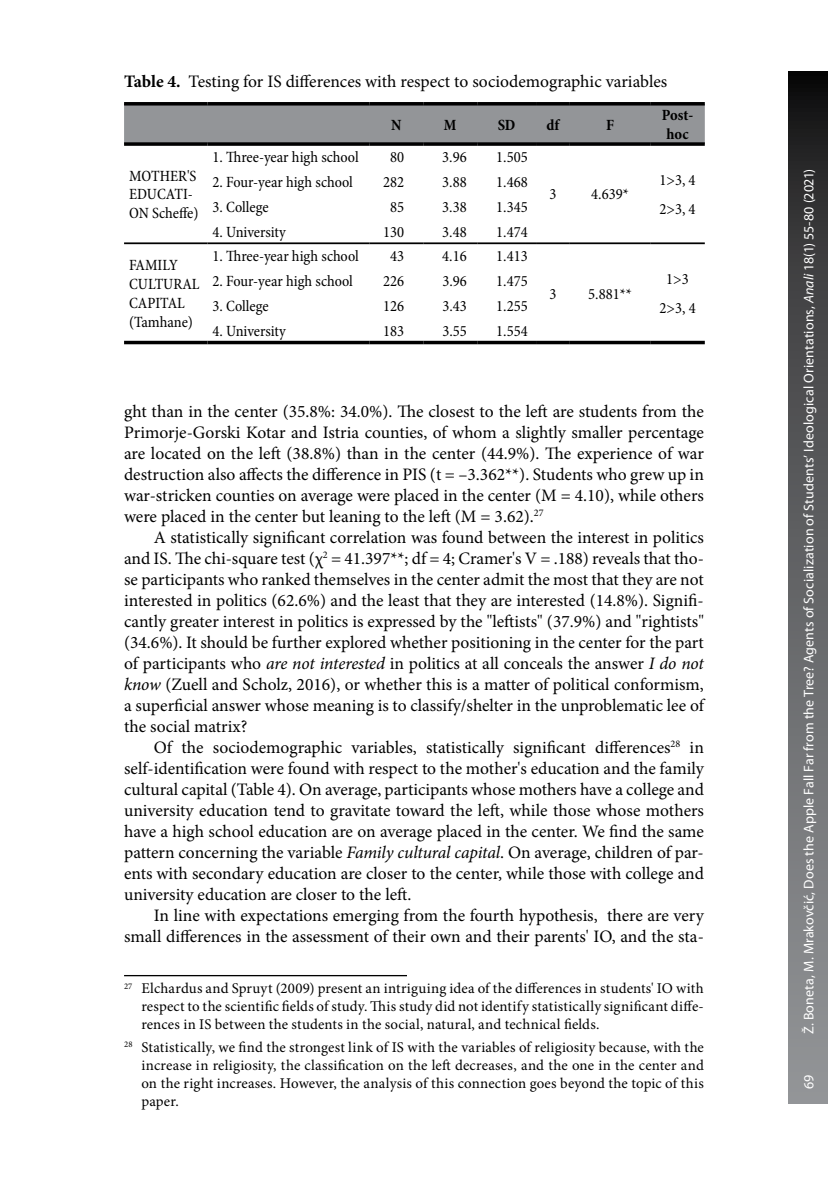
<style>
.page{position:relative;width:828px;height:1180px;background:#fff}
.page>*{position:absolute;margin:0;border:0;box-sizing:border-box;transform-origin:0 0}
.t1{font:17.5px/21px "Minion Pro";color:#000;text-align:justify}
.t2{font:condensed 15.75px/18.9px "Minion Pro";color:#000}
.t3{font:700 condensed 15.75px/18.9px "Minion Pro";color:#000}
.t4{font:14.88px/17.8px "Minion Pro";letter-spacing:.015em;color:#000;text-align:justify}
.t5{font:14px "Myriad Pro";letter-spacing:.005em;color:#fff}
.s1{font-weight:700}
.s2{font-style:italic}
</style>
<div class="page">
<svg style="left:788px;top:71px;width:40px;height:1032px;background:#5e5f61"></svg>
<hr style="left:124px;top:975px;width:283px;height:1px;background:#000">
<div style="left:124px;top:106px;width:580px;height:36px;background:#939598"></div>
<svg style="left:124px;top:102px;width:83px;height:4px"></svg>
<svg style="left:207px;top:102px;width:162px;height:4px"></svg>
<svg style="left:369px;top:102px;width:54px;height:4px"></svg>
<svg style="left:423px;top:102px;width:54px;height:4px"></svg>
<svg style="left:477px;top:102px;width:59px;height:4px"></svg>
<svg style="left:536px;top:102px;width:34px;height:4px"></svg>
<svg style="left:570px;top:102px;width:80px;height:4px"></svg>
<svg style="left:650px;top:102px;width:54px;height:4px"></svg>
<svg style="left:369px;top:142px;width:54px;height:4px"></svg>
<svg style="left:423px;top:142px;width:54px;height:4px"></svg>
<svg style="left:477px;top:142px;width:59px;height:4px"></svg>
<svg style="left:124px;top:142px;width:83px;height:4px"></svg>
<svg style="left:207px;top:142px;width:162px;height:4px"></svg>
<svg style="left:570px;top:142px;width:80px;height:4px"></svg>
<svg style="left:650px;top:142px;width:54px;height:4px"></svg>
<svg style="left:536px;top:142px;width:34px;height:4px"></svg>
<hr style="left:207px;top:341px;width:162px;height:3px;background:#000">
<hr style="left:369px;top:341px;width:54px;height:3px;background:#000">
<hr style="left:423px;top:341px;width:54px;height:3px;background:#000">
<hr style="left:477px;top:341px;width:59px;height:3px;background:#000">
<hr style="left:536px;top:341px;width:34px;height:3px;background:#000">
<hr style="left:570px;top:341px;width:80px;height:3px;background:#000">
<hr style="left:650px;top:341px;width:54px;height:3px;background:#000">
<hr style="left:124px;top:341px;width:83px;height:3px;background:#000">
<hr style="left:207px;top:242px;width:162px;height:2px;background:#000">
<hr style="left:369px;top:242px;width:54px;height:2px;background:#000">
<hr style="left:423px;top:242px;width:54px;height:2px;background:#000">
<hr style="left:477px;top:242px;width:59px;height:2px;background:#000">
<hr style="left:124px;top:242px;width:83px;height:2px;background:#000">
<hr style="left:536px;top:242px;width:34px;height:2px;background:#000">
<hr style="left:570px;top:242px;width:80px;height:2px;background:#000">
<hr style="left:650px;top:242px;width:54px;height:2px;background:#000">
<p class="t1" style="left:124px;top:71px;width:544px"><span class="s1">Table 4.</span> Testing for IS differences with respect to sociodemographic variables</p>
<p class="t3" style="left:391px;top:115px;width:12px">N</p>
<p class="t3" style="left:444px;top:115px;width:14px">M</p>
<p class="t3" style="left:498px;top:115px;width:19px">SD</p>
<p class="t3" style="left:546px;top:115px;width:14px">df</p>
<p class="t3" style="left:606px;top:115px;width:10px">F</p>
<p class="t3" style="left:661px;top:106px;width:33px">Post&shy;hoc</p>
<p class="t2" style="left:129px;top:166px;width:71px">MOTHER'S<br>EDUCATI-<br>ON Scheffe)</p>
<p class="t2" style="left:212px;top:148px;width:148px">1. Three-year high school</p>
<p class="t2" style="left:390px;top:148px;width:15px">80</p>
<p class="t2" style="left:442px;top:148px;width:26px">3.96</p>
<p class="t2" style="left:496px;top:148px;width:33px">1.505</p>
<p class="t2" style="left:659px;top:166px;width:38px;line-height:28.9px">1&gt;3, 4<br>2&gt;3, 4</p>
<p class="t2" style="left:212px;top:173px;width:142px">2. Four-year high school</p>
<p class="t2" style="left:383px;top:173px;width:22px">282</p>
<p class="t2" style="left:442px;top:173px;width:26px">3.88</p>
<p class="t2" style="left:496px;top:173px;width:33px">1.468</p>
<p class="t2" style="left:212px;top:198px;width:58px">3. College</p>
<p class="t2" style="left:390px;top:198px;width:15px">85</p>
<p class="t2" style="left:442px;top:198px;width:26px">3.38</p>
<p class="t2" style="left:496px;top:198px;width:33px">1.345</p>
<p class="t2" style="left:212px;top:222px;width:75px">4. University</p>
<p class="t2" style="left:383px;top:222px;width:22px">130</p>
<p class="t2" style="left:442px;top:222px;width:26px">3.48</p>
<p class="t2" style="left:496px;top:222px;width:33px">1.474</p>
<p class="t2" style="left:549px;top:185px;width:8px">3</p>
<p class="t2" style="left:591px;top:185px;width:39px">4.639*</p>
<p class="t2" style="left:129px;top:256px;width:72px">FAMILY<br>CULTURAL<br>CAPITAL (Tamhane)</p>
<p class="t2" style="left:212px;top:247px;width:148px">1. Three-year high school</p>
<p class="t2" style="left:390px;top:247px;width:15px">43</p>
<p class="t2" style="left:442px;top:247px;width:26px">4.16</p>
<p class="t2" style="left:496px;top:247px;width:33px">1.413</p>
<p class="t2" style="left:212px;top:272px;width:142px">2. Four-year high school</p>
<p class="t2" style="left:383px;top:272px;width:22px">226</p>
<p class="t2" style="left:442px;top:272px;width:26px">3.96</p>
<p class="t2" style="left:496px;top:272px;width:33px">1.475</p>
<p class="t2" style="left:212px;top:297px;width:58px">3. College</p>
<p class="t2" style="left:383px;top:297px;width:22px">126</p>
<p class="t2" style="left:442px;top:297px;width:26px">3.43</p>
<p class="t2" style="left:496px;top:297px;width:33px">1.255</p>
<p class="t2" style="left:212px;top:322px;width:75px">4. University</p>
<p class="t2" style="left:383px;top:322px;width:22px">183</p>
<p class="t2" style="left:442px;top:322px;width:26px">3.55</p>
<p class="t2" style="left:496px;top:322px;width:33px">1.554</p>
<p class="t2" style="left:549px;top:284px;width:8px">3</p>
<p class="t2" style="left:588px;top:284px;width:45px">5.881**</p>
<p class="t2" style="left:659px;top:265px;width:38px;line-height:28.9px;text-align:center">1&gt;3<br>2&gt;3, 4</p>
<p class="t1" style="left:124px;top:401px;width:581px">ght than in the center (35.8%: 34.0%). The closest to the left are students from the Primorje-Gorski Kotar and Istria counties, of whom a slightly smaller percentage are located on the left (38.8%) than in the center (44.9%). The experience of war destruction also affects the difference in PIS (t = –3.362**). Students who grew up in war-stricken counties on average were placed in the center (M = 4.10), while others were placed in the center but leaning to the left (M = 3.62).<sup>27</sup></p>
<p class="t1" style="left:124px;top:527px;width:581px;text-indent:30px">A statistically significant correlation was found between the interest in politics and IS. The chi-square test (χ<sup>2</sup> = 41.397**; df = 4; Cramer's V = .188) reveals that tho&shy;se participants who ranked themselves in the center admit the most that they are not interested in politics (62.6%) and the least that they are interested (14.8%). Signifi&shy;cantly greater interest in politics is expressed by the "leftists" (37.9%) and "rightists" (34.6%). It should be further explored whether positioning in the center for the part of participants who <span class="s2">are not interested</span> in politics at all conceals the answer <span class="s2">I do not know</span> (Zuell and Scholz, 2016), or whether this is a matter of political conformism, a superficial answer whose meaning is to classify/shelter in the unproblematic lee of the social matrix?</p>
<p class="t1" style="left:124px;top:737px;width:581px;text-indent:30px">Of the sociodemographic variables, statistically significant differences<sup>28</sup> in self-identification were found with respect to the mother's education and the family cultural capital (Table 4). On average, participants whose mothers have a college and university education tend to gravitate toward the left, while those whose mothers have a high school education are on average placed in the center. We find the same pattern concerning the variable <span class="s2">Family cultural capital</span>. On average, children of par&shy;ents with secondary education are closer to the center, while those with college and university education are closer to the left.</p>
<p class="t1" style="left:124px;top:905px;width:581px;text-align:right">In line with expectations emerging from the fourth hypothesis, there are very small differences in the assessment of their own and their parents' IO, and the sta-</p>
<p class="t4" style="left:141px;top:980px;width:564px;text-indent:-17px"><sup>27</sup> Elchardus and Spruyt (2009) present an intriguing idea of the differences in students' IO with respect to the scientific fields of study. This study did not identify statistically significant diffe&shy;rences in IS between the students in the social, natural, and technical fields.</p>
<p class="t4" style="left:141px;top:1038px;width:564px;text-indent:-17px"><sup>28</sup> Statistically, we find the strongest link of IS with the variables of religiosity because, with the increase in religiosity, the classification on the left decreases, and the one in the center and on the right increases. However, the analysis of this connection goes beyond the topic of this paper.</p>
<p class="t5" style="left:800px;top:1034px;width:867px;rotate:-90deg">Ž. Boneta, M. Mrakovčić, Does the Apple Fall Far from the Tree? Agents of Socialization of Students’ Ideological Orientations, <span class="s2">Anali</span> 18(1) 55-80 (2021)</p>
<p class="t5" style="left:800px;top:1088px;width:16px;rotate:-90deg">69</p>
</div>
